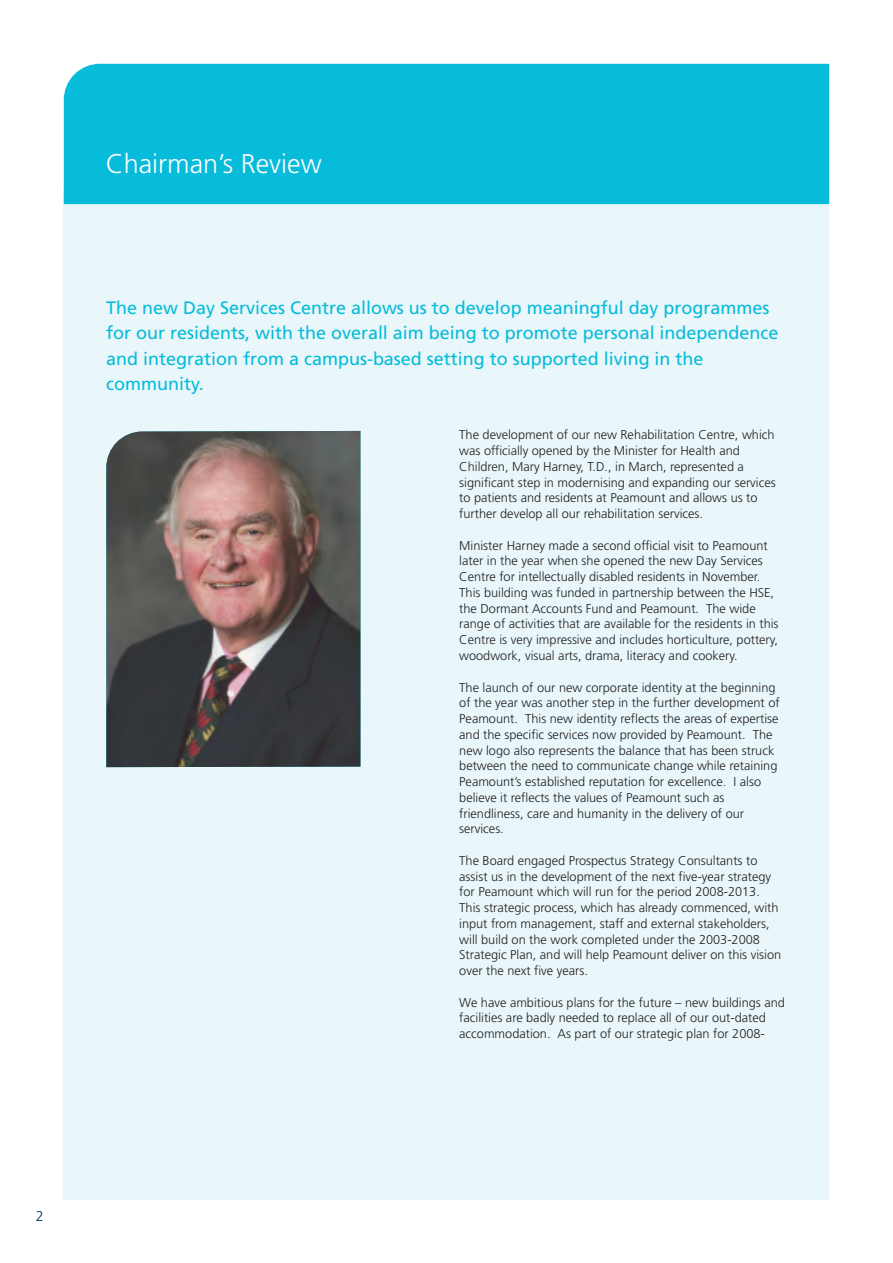
<style>
.page{position:relative;width:893px;height:1263px;background:#fff}
.page>*{position:absolute;margin:0;border:0;box-sizing:border-box;transform-origin:0 0}
.t1{font:300 27px "Frutiger";color:#fff}
.t2{font:18px/25.5px "Frutiger";color:#07bbda}
.t3{font:300 14.25px "Frutiger";color:#00385c}
.t4{font:300 12.75px/15.8px "Frutiger";color:#231f20}
</style>
<div class="page">
<div style="left:64px;top:191px;width:765px;height:1008px;background:#e9f7fa"></div>
<div style="left:64px;top:64px;width:765px;height:140px;background:#07bbda"></div>
<img style="left:106px;top:431px;width:254px;height:336px">
<h1 class="t1" style="left:106px;top:153px;width:217px">Chairman’s Review</h1>
<p class="t2" style="left:106px;top:296px;width:674px">The new Day Services Centre allows us to develop meaningful day programmes for our residents, with the overall aim being to promote personal independence and integration from a campus-based setting to supported living in the community.</p>
<p class="t4" style="left:459px;top:428px;width:318px">The development of our new Rehabilitation Centre, which was officially opened by the Minister for Health and Children, Mary Harney, T.D., in March, represented a significant step in modernising and expanding our services to patients and residents at Peamount and allows us to further develop all our rehabilitation services.</p>
<p class="t4" style="left:459px;top:538px;width:321px">Minister Harney made a second official visit to Peamount later in the year when she opened the new Day Services Centre for intellectually disabled residents in November.<br>This building was funded in partnership between the HSE, the Dormant Accounts Fund and Peamount. The wide range of activities that are available for the residents in this Centre is very impressive and includes horticulture, pottery, woodwork, visual arts, drama, literacy and cookery.</p>
<p class="t4" style="left:459px;top:680px;width:322px">The launch of our new corporate identity at the beginning of the year was another step in the further development of Peamount. This new identity reflects the areas of expertise and the specific services now provided by Peamount. The new logo also represents the balance that has been struck between the need to communicate change while retaining Peamount’s established reputation for excellence. I also believe it reflects the values of Peamount such as friendliness, care and humanity in the delivery of our services.</p>
<p class="t4" style="left:459px;top:853px;width:323px">The Board engaged Prospectus Strategy Consultants to assist us in the development of the next five-year strategy for Peamount which will run for the period 2008-2013.<br>This strategic process, which has already commenced, with input from management, staff and external stakeholders, will build on the work completed under the 2003-2008<br>Strategic Plan, and will help Peamount deliver on this vision over the next five years.</p>
<p class="t4" style="left:459px;top:995px;width:327px">We have ambitious plans for the future – new buildings and facilities are badly needed to replace all of our out-dated accommodation. As part of our strategic plan for 2008-</p>
<p class="t3" style="left:36px;top:1210px;width:9px">2</p>
</div>
